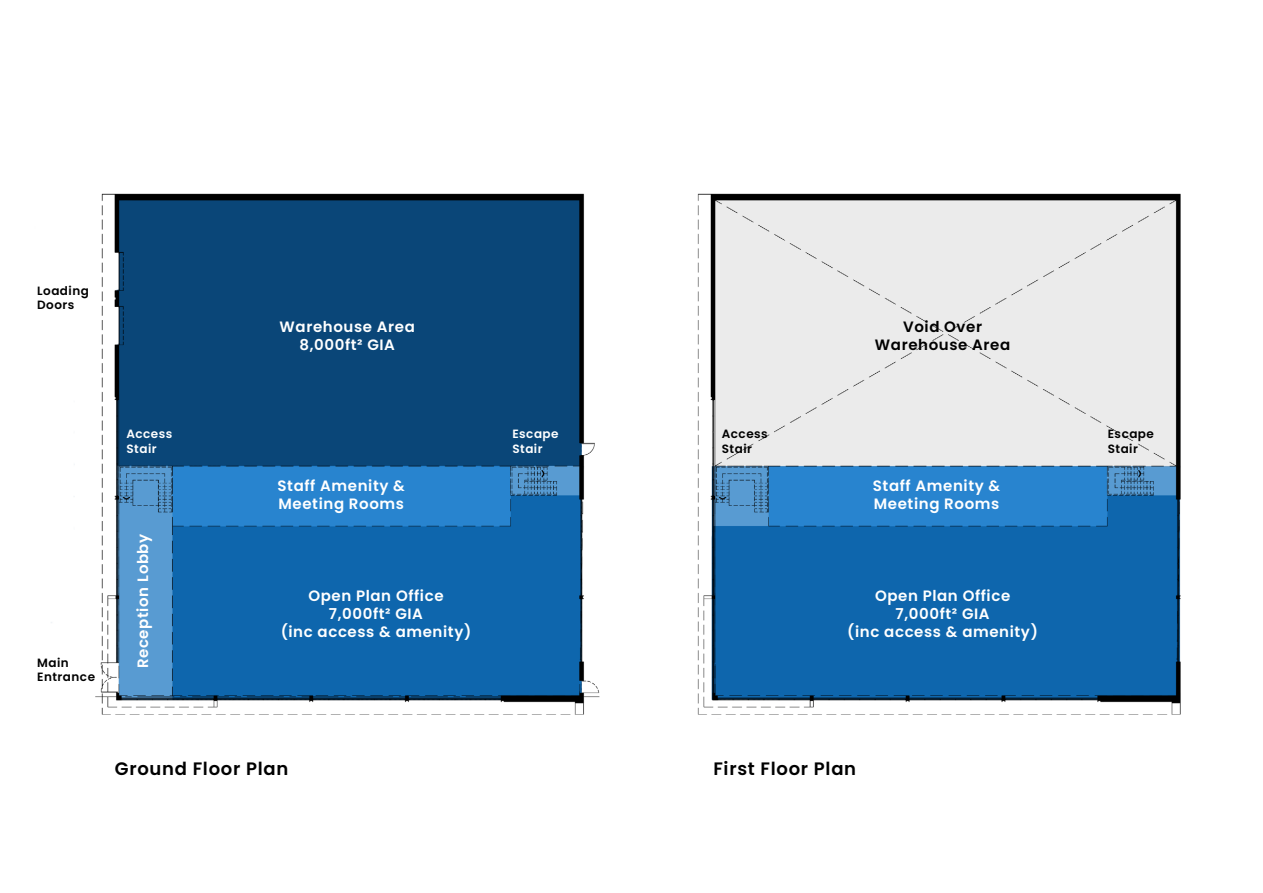
<style>
.page{position:relative;width:1263px;height:893px;background:#fff}
.page>*{position:absolute;margin:0;border:0;box-sizing:border-box;transform-origin:0 0}
.t1{font:600 18px "Poppins";letter-spacing:.04em;color:#000}
.t2{font:600 15px/18px "Poppins";letter-spacing:.04em;color:#fff;text-align:center}
.t3{font:600 15px/18px "Poppins";letter-spacing:.04em;color:#000;text-align:center}
.t4{font:600 12px/14.4px "Poppins";letter-spacing:.04em;color:#000}
.t5{font:600 12px/14.4px "Poppins";letter-spacing:.04em;color:#fff}
</style>
<div class="page">
<img style="left:51px;top:193px;width:549px;height:522px">
<img style="left:697px;top:193px;width:484px;height:522px">
<p class="t4" style="left:37px;top:283px;width:53px">Loading<br>Doors</p>
<p class="t5" style="left:126px;top:427px;width:47px">Access<br>Stair</p>
<p class="t4" style="left:37px;top:655px;width:59px">Main<br>Entrance</p>
<p class="t2" style="left:134px;top:668px;width:136px;rotate:-90deg">Reception Lobby</p>
<p class="t2" style="left:280px;top:317px;width:137px">Warehouse Area<br>8,000ft² GIA</p>
<p class="t2" style="left:278px;top:477px;width:129px;text-align:left">Staff Amenity &amp;<br>Meeting Rooms</p>
<p class="t2" style="left:281px;top:587px;width:192px">Open Plan Office<br>7,000ft² GIA<br>(inc access &amp; amenity)</p>
<p class="t1" style="left:115px;top:758px;width:175px">Ground Floor Plan</p>
<p class="t5" style="left:512px;top:427px;width:48px">Escape<br>Stair</p>
<p class="t3" style="left:875px;top:317px;width:137px">Void Over<br>Warehouse Area</p>
<p class="t4" style="left:722px;top:427px;width:47px">Access<br>Stair</p>
<p class="t4" style="left:1108px;top:427px;width:48px">Escape<br>Stair</p>
<p class="t2" style="left:873px;top:477px;width:129px;text-align:left">Staff Amenity &amp;<br>Meeting Rooms</p>
<p class="t2" style="left:847px;top:587px;width:192px">Open Plan Office<br>7,000ft² GIA<br>(inc access &amp; amenity)</p>
<p class="t1" style="left:713px;top:758px;width:144px">First Floor Plan</p>
</div>
